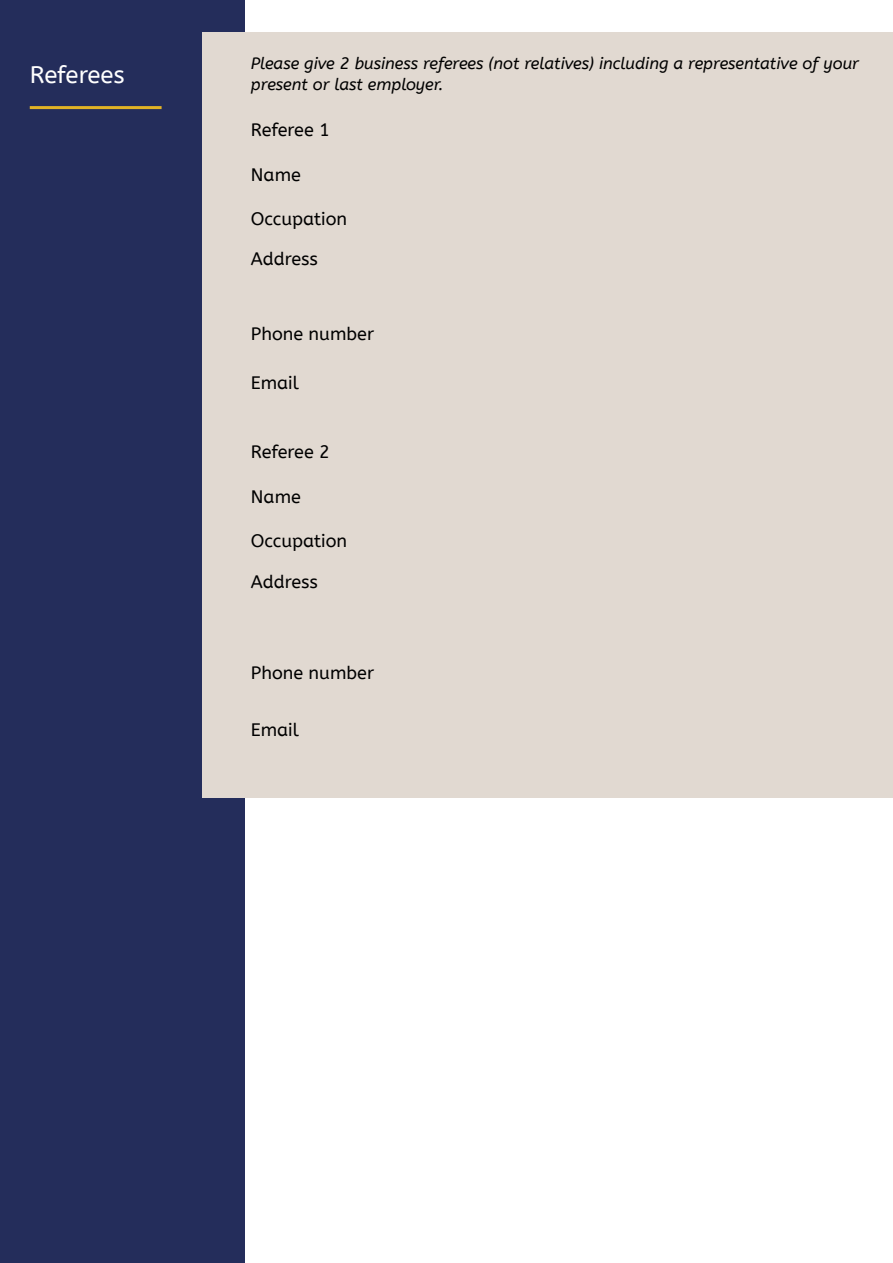
<style>
.page{position:relative;width:893px;height:1263px;background:#fff}
.page>*{position:absolute;margin:0;border:0;box-sizing:border-box;transform-origin:0 0}
.t1{font:24px "A Bee Zee";color:#fff}
.t2{font:18px "A Bee Zee";color:#000}
.body_text{font:italic 16.5px/21px "A Bee Zee";color:#000}
</style>
<div class="page">
<div style="left:0;top:0;width:245px;height:1263px;background:#242d5b"></div>
<div style="left:203px;top:33px;width:690px;height:765px;background:#e1d9d1"></div>
<hr style="left:30px;top:106px;width:132px;height:3px;background:#e2b325">
<h2 class="t1" style="left:30px;top:61px;width:97px">Referees</h2>
<p class="body_text" style="left:251px;top:53px;width:610px">Please give 2 business referees (not relatives) including a representative of your present or last employer.</p>
<p class="t2" style="left:251px;top:119px;width:81px">Referee 1</p>
<p class="t2" style="left:251px;top:164px;width:52px">Name</p>
<p class="t2" style="left:251px;top:208px;width:98px">Occupation</p>
<p class="t2" style="left:251px;top:249px;width:69px">Address</p>
<p class="t2" style="left:251px;top:324px;width:125px">Phone number</p>
<p class="t2" style="left:251px;top:372px;width:50px">Email</p>
<p class="t2" style="left:251px;top:441px;width:81px">Referee 2</p>
<p class="t2" style="left:251px;top:487px;width:52px">Name</p>
<p class="t2" style="left:251px;top:531px;width:98px">Occupation</p>
<p class="t2" style="left:251px;top:571px;width:69px">Address</p>
<p class="t2" style="left:251px;top:663px;width:125px">Phone number</p>
<p class="t2" style="left:251px;top:719px;width:50px">Email</p>
</div>
